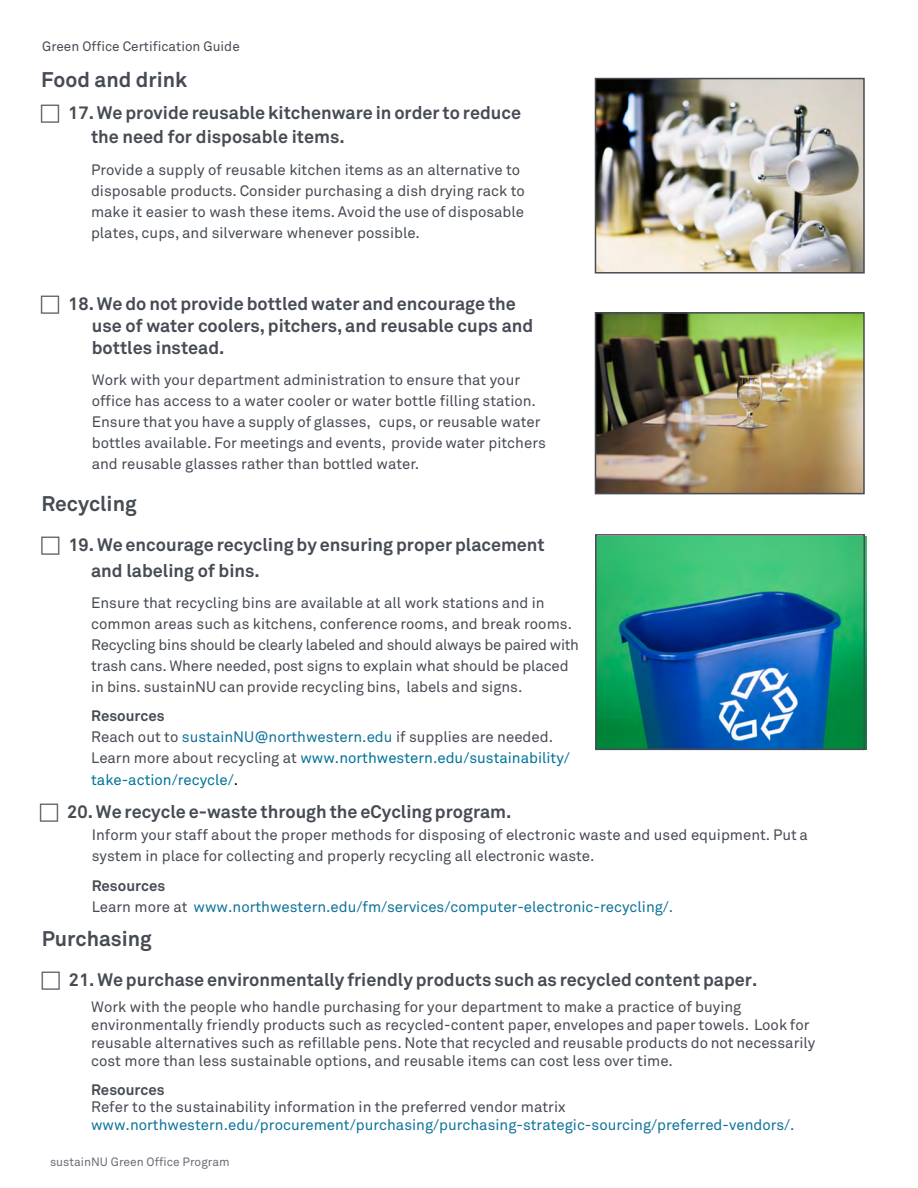
<style>
.page{position:relative;width:918px;height:1188px;background:#fff}
.page>*{position:absolute;margin:0;border:0;box-sizing:border-box;transform-origin:0 0}
.t1{font:700 21px "Akkurat Pro";color:#464b54}
.t2{font:700 18px/22px "Akkurat Pro";color:#464b54}
.t3{font:15px/21px "Akkurat Pro";color:#464b54}
.t4{font:15px/21px "Akkurat Pro";color:#107399}
.t5{font:15px/21.1px "Akkurat Pro";color:#007399}
.t6{font:700 15px "Akkurat Pro";color:#464b54}
.t7{font:13.5px "Akkurat Pro";color:#464b54}
.t8{font:12px "Akkurat Pro";color:#696e77}
.s1{font-weight:700;color:#464b54}
.s2{color:#464b54}
.s3{color:#107399}
.s4{color:#474c55}
.s5{color:#000}
</style>
<div class="page">
<img style="left:598px;top:81px;width:264px;height:190px">
<div style="left:595px;top:78px;width:270px;height:196px;border:2px solid #464b54"></div>
<img style="left:598px;top:315px;width:264px;height:176px">
<div style="left:595px;top:312px;width:270px;height:182px;border:2px solid #464b54"></div>
<img style="left:598px;top:536px;width:268px;height:213px">
<div style="left:595px;top:534px;width:270px;height:216px;border:2px solid #464b54"></div>
<p class="t7" style="left:42px;top:38px;width:199px">Green Office Certification Guide</p>
<h1 class="t1" style="left:41px;top:67px;width:147px">Food and drink</h1>
<p class="t2" style="left:68px;top:101px;width:454px">17. We provide reusable kitchenware in order to reduce</p>
<p class="t2" style="left:91px;top:126px;width:255px">the need for disposable items.</p>
<p class="t3" style="left:91px;top:159px;width:435px">Provide a supply of reusable kitchen items as an alternative to disposable products. Consider purchasing a dish drying rack to make it easier to wash these items. Avoid the use of disposable plates, cups, and silverware whenever possible.</p>
<p class="t2" style="left:92px;top:292px;width:443px;text-indent:-24px">18. We do not provide bottled water and encourage the use of water coolers, pitchers, and reusable cups and bottles instead.</p>
<p class="t3" style="left:92px;top:370px;width:456px">Work with your department administration to ensure that your office has access to a water cooler or water bottle filling station.<br>Ensure that you have a supply of glasses, cups, or reusable water bottles available. For meetings and events, provide water pitchers and reusable glasses rather than bottled water.</p>
<h1 class="t1" style="left:41px;top:490px;width:97px">Recycling</h1>
<p class="t2" style="left:91px;top:531px;width:455px;line-height:25.8px;text-indent:-23px">19. We encourage recycling by ensuring proper placement and labeling of bins.</p>
<p class="t3" style="left:91px;top:593px;width:489px">Ensure that recycling bins are available at all work stations and in common areas such as kitchens, conference rooms, and break rooms.<br>Recycling bins should be clearly labeled and should always be paired with trash cans. Where needed, post signs to explain what should be placed in bins. sustainNU can provide recycling bins, labels and signs.</p>
<p class="t5" style="left:91px;top:705px;width:480px"><span class="s1">Resources<br></span><span class="s2">Reach out to</span> <span class="s3">sustainNU@northwestern.edu</span> <span class="s4">if supplies are needed.<br>Learn more about recycling at</span> www.northwestern.edu/sustainability/ take-action/recycle/<span class="s5">.</span></p>
<p class="t2" style="left:67px;top:801px;width:446px">20. We recycle e-waste through the eCycling program.</p>
<p class="t3" style="left:92px;top:824px;width:718px">Inform your staff about the proper methods for disposing of electronic waste and used equipment. Put a system in place for collecting and properly recycling all electronic waste.</p>
<p class="t4" style="left:92px;top:875px;width:583px"><span class="s1">Resources<br></span><span class="s2">Learn more at</span> www.northwestern.edu/fm/services/computer-electronic-recycling/.</p>
<h1 class="t1" style="left:42px;top:926px;width:112px">Purchasing</h1>
<p class="t2" style="left:69px;top:969px;width:690px">21. We purchase environmentally friendly products such as recycled content paper.</p>
<p class="t3" style="left:91px;top:998px;width:726px;line-height:18px">Work with the people who handle purchasing for your department to make a practice of buying environmentally friendly products such as recycled-content paper, envelopes and paper towels. Look for reusable alternatives such as refillable pens. Note that recycled and reusable products do not necessarily cost more than less sustainable options, and reusable items can cost less over time.</p>
<p class="t6" style="left:91px;top:1081px;width:75px">Resources</p>
<p class="t3" style="left:91px;top:1097px;width:476px">Refer to the sustainability information in the preferred vendor matrix</p>
<p class="t4" style="left:91px;top:1114px;width:705px">www.northwestern.edu/procurement/purchasing/purchasing-strategic-sourcing/preferred-vendors/.</p>
<p class="t8" style="left:50px;top:1155px;width:181px">sustainNU Green Office Program</p>
</div>
